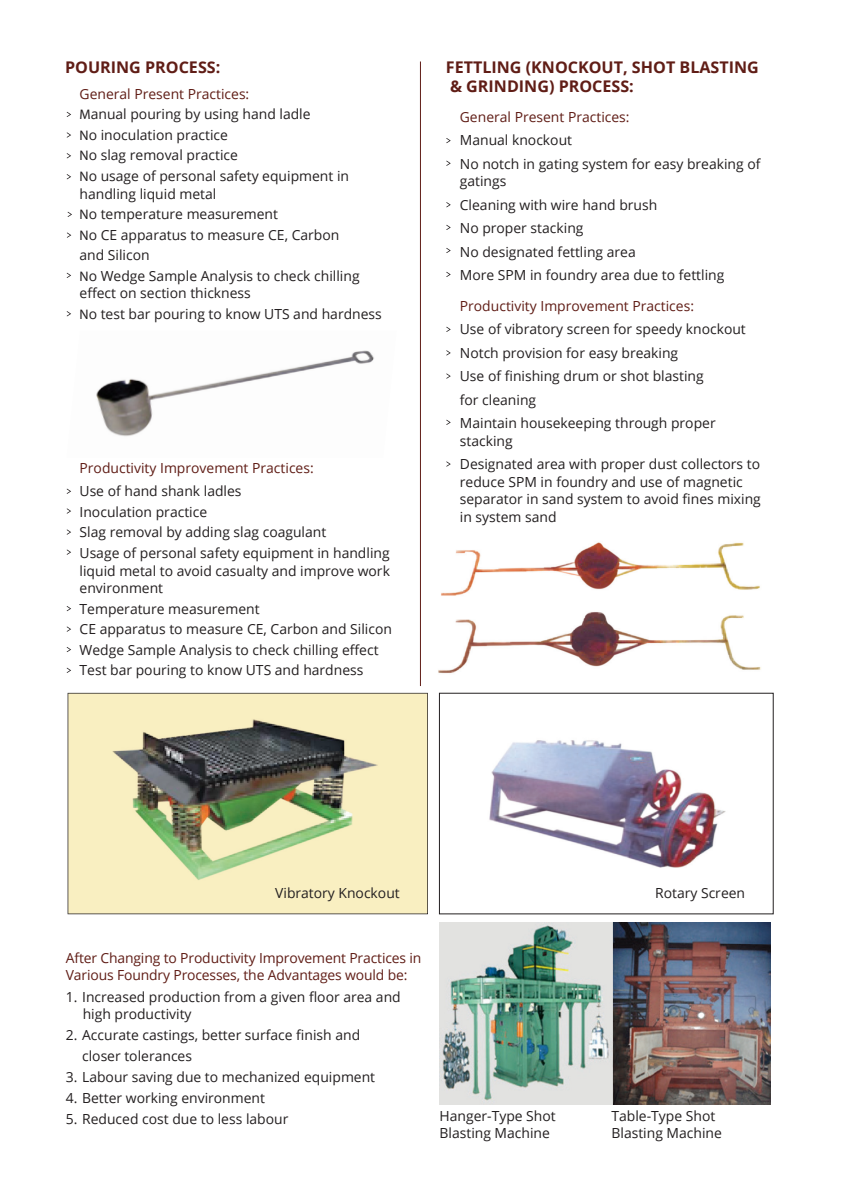
<style>
.page{position:relative;width:846px;height:1189px;background:#fff}
.page>*{position:absolute;margin:0;border:0;box-sizing:border-box;transform-origin:0 0}
.t1{font:700 16.05px/19px "Open Sans";color:#601d16}
.t2{font:13.95px/20.5px "Open Sans";color:#231f20}
.t3{font:13.95px/17.5px "Open Sans";letter-spacing:-.01em;color:#601d16}
.s1{color:#601d16}
.s2{font-family:"Myriad Pro"}
.s3{color:#231f20}
</style>
<div class="page">
<img style="left:438px;top:542px;width:323px;height:132px">
<img style="left:489px;top:740px;width:237px;height:128px">
<img style="left:440px;top:922px;width:330px;height:182px">
<svg style="left:67px;top:112px;width:4px;height:5px"></svg>
<svg style="left:446px;top:161px;width:4px;height:5px"></svg>
<svg style="left:446px;top:138px;width:4px;height:5px"></svg>
<svg style="left:446px;top:202px;width:4px;height:5px"></svg>
<svg style="left:446px;top:225px;width:4px;height:5px"></svg>
<svg style="left:446px;top:272px;width:4px;height:5px"></svg>
<svg style="left:446px;top:248px;width:4px;height:5px"></svg>
<svg style="left:446px;top:327px;width:4px;height:5px"></svg>
<svg style="left:446px;top:373px;width:4px;height:5px"></svg>
<svg style="left:446px;top:420px;width:4px;height:5px"></svg>
<svg style="left:446px;top:461px;width:4px;height:5px"></svg>
<svg style="left:446px;top:350px;width:4px;height:5px"></svg>
<svg style="left:67px;top:132px;width:4px;height:6px"></svg>
<svg style="left:67px;top:153px;width:4px;height:5px"></svg>
<svg style="left:67px;top:174px;width:4px;height:5px"></svg>
<svg style="left:68px;top:212px;width:4px;height:5px"></svg>
<svg style="left:67px;top:232px;width:4px;height:6px"></svg>
<svg style="left:67px;top:273px;width:4px;height:5px"></svg>
<svg style="left:67px;top:311px;width:4px;height:5px"></svg>
<svg style="left:67px;top:488px;width:4px;height:6px"></svg>
<svg style="left:67px;top:508px;width:4px;height:5px"></svg>
<svg style="left:67px;top:529px;width:4px;height:5px"></svg>
<svg style="left:67px;top:549px;width:4px;height:5px"></svg>
<svg style="left:67px;top:606px;width:4px;height:5px"></svg>
<svg style="left:67px;top:626px;width:4px;height:5px"></svg>
<svg style="left:67px;top:647px;width:4px;height:5px"></svg>
<svg style="left:67px;top:667px;width:4px;height:6px"></svg>
<hr style="left:420px;top:61px;width:1px;height:625px;background:#601d16">
<svg style="left:68px;top:692px;width:360px;height:222px;background:#f1e8bc"></svg>
<div style="left:439px;top:692px;width:334px;height:222px;border:1px solid #231f20"></div>
<img style="left:99px;top:701px;width:294px;height:201px">
<img style="left:96px;top:350px;width:278px;height:87px">
<p class="t1" style="left:65px;top:58px;width:157px">POURING PROCESS:</p>
<p class="t1" style="left:446px;top:58px;width:314px">FETTLING (KNOCKOUT, SHOT BLASTING &amp; GRINDING) PROCESS:</p>
<p class="t2" style="left:80px;top:83px;width:271px"><span class="s1">General Present Practices:<br></span><span class="s2">M</span>anual pouring by using hand ladle<br><span class="s2">N</span>o inoculation practice<br><span class="s2">N</span>o slag removal practice<br><span class="s2">N</span>o usage of personal safety equipment in</p>
<p class="t2" style="left:80px;top:183px;width:281px">handling liquid metal<br><span class="s2">N</span>o temperature measurement<br><span class="s2">N</span>o CE apparatus to measure CE, Carbon and Silicon<br><span class="s2">N</span>o Wedge Sample Analysis to check chilling</p>
<p class="t2" style="left:80px;top:282px;width:304px">effect on section thickness<br><span class="s2">N</span>o test bar pouring to know UTS and hardness</p>
<p class="t2" style="left:460px;top:105px;width:302px;line-height:23.4px"><span class="s1">General Present Practices:<br></span>Manual knockout<br>No notch in gating system for easy breaking of</p>
<p class="t2" style="left:460px;top:169px;width:266px;line-height:23.4px">gatings<br>Cleaning with wire hand brush<br>No proper stacking<br>No designated fettling area<br>More SPM in foundry area due to fettling</p>
<p class="t2" style="left:460px;top:294px;width:287px;line-height:23.4px"><span class="s1">Productivity Improvement Practices:<br></span>Use of vibratory screen for speedy knockout Notch provision for easy breaking<br>Use of finishing drum or shot blasting<br>for cleaning<br>Maintain housekeeping through proper</p>
<p class="t2" style="left:460px;top:428px;width:302px;line-height:23.4px">stacking<br>Designated area with proper dust collectors to</p>
<p class="t2" style="left:460px;top:472px;width:302px;line-height:17.5px">reduce SPM in foundry and use of magnetic separator in sand system to avoid fines mixing in system sand</p>
<p class="t3" style="left:80px;top:456px;width:236px;line-height:23.4px">Productivity Improvement Practices:<br><span class="s3">Use of hand shank ladles</span></p>
<p class="t2" style="left:80px;top:501px;width:311px">Inoculation practice<br>Slag removal by adding slag coagulant<br>Usage of personal safety equipment in handling</p>
<p class="t2" style="left:80px;top:561px;width:312px;line-height:17.5px">liquid metal to avoid casualty and improve work environment</p>
<p class="t2" style="left:80px;top:598px;width:314px">Temperature measurement<br>CE apparatus to measure CE, Carbon and Silicon Wedge Sample Analysis to check chilling effect Test bar pouring to know UTS and hardness</p>
<p class="t2" style="left:275px;top:882px;width:126px">Vibratory Knockout</p>
<p class="t3" style="left:66px;top:948px;width:357px">After Changing to Productivity Improvement Practices in<br>Various Foundry Processes, the Advantages would be:</p>
<p class="t2" style="left:83px;top:988px;width:319px;line-height:16.6px;text-indent:-17px">1. Increased production from a given floor area and high productivity</p>
<p class="t2" style="left:82px;top:1024px;width:279px;line-height:21.1px;text-indent:-16px">2. Accurate castings, better surface finish and closer tolerances</p>
<p class="t2" style="left:66px;top:1066px;width:311px">3. Labour saving due to mechanized equipment</p>
<p class="t2" style="left:66px;top:1087px;width:201px">4. Better working environment</p>
<p class="t2" style="left:66px;top:1108px;width:224px">5. Reduced cost due to less labour</p>
<p class="t2" style="left:655px;top:882px;width:91px">Rotary Screen</p>
<p class="t2" style="left:439px;top:1107px;width:118px;line-height:16.6px">Hanger-Type Shot<br>Blasting Machine</p>
<p class="t2" style="left:611px;top:1107px;width:112px;line-height:16.6px">Table-Type Shot<br>Blasting Machine</p>
</div>
